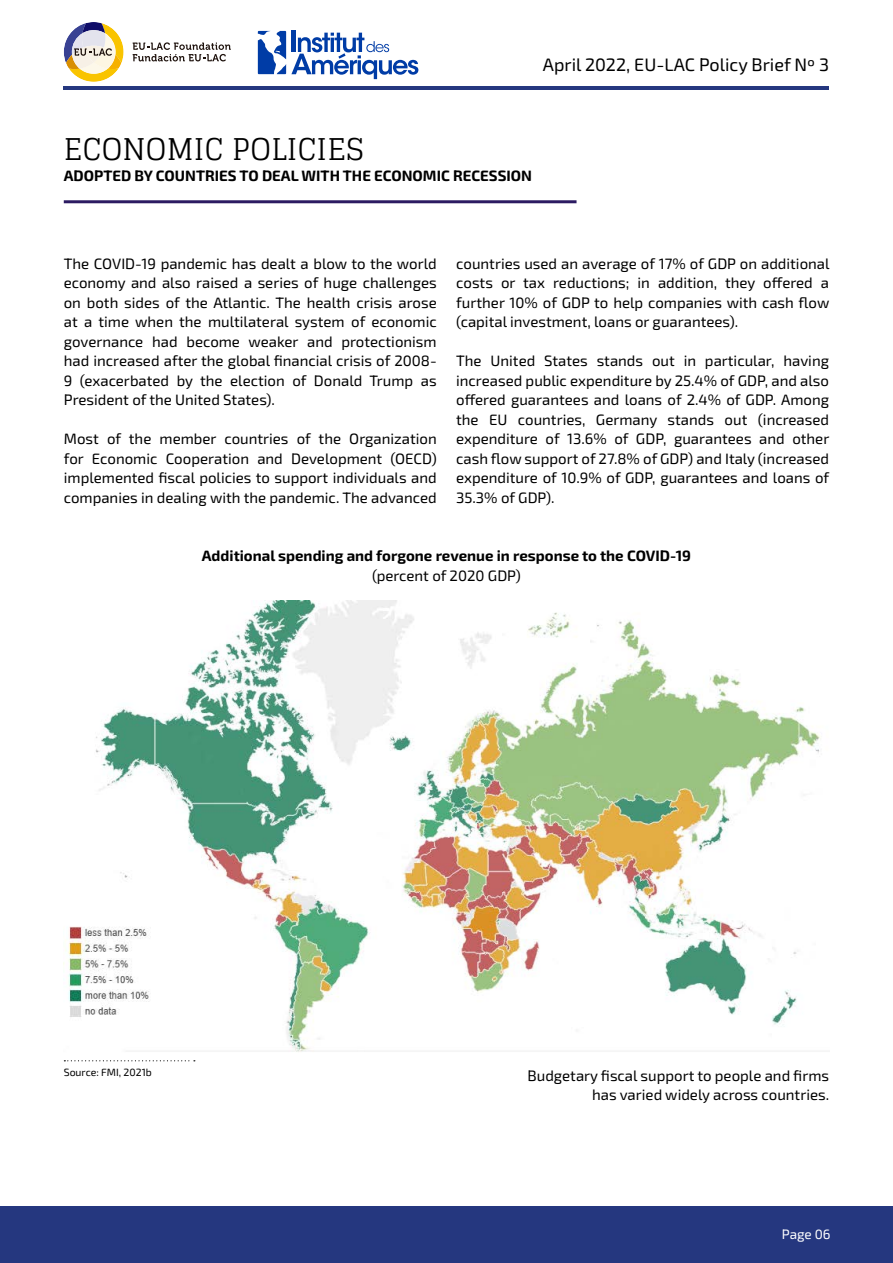
<style>
.page{position:relative;width:893px;height:1263px;background:#fff}
.page>*{position:absolute;margin:0;border:0;box-sizing:border-box;transform-origin:0 0}
.t1{font:30px "Glegoo";letter-spacing:.01em;color:#000}
.t2{font:18px "Exo 2";color:#000}
.t3{font:15px/19.5px "Exo 2";color:#000;text-align:justify}
.t4{font:700 15px "Exo 2";color:#000}
.t5{font:13.5px "Exo 2";color:#fff}
.t6{font:10.5px "Exo 2";color:#000}
</style>
<div class="page">
<div style="left:0;top:1207px;width:893px;height:56px;background:#25377f"></div>
<hr style="left:64px;top:86px;width:765px;height:3px;background:#25377f">
<svg style="left:133px;top:42px;width:98px;height:19px"></svg>
<svg style="left:64px;top:22px;width:60px;height:60px"></svg>
<svg style="left:258px;top:31px;width:160px;height:48px"></svg>
<img style="left:65px;top:601px;width:756px;height:451px">
<svg style="left:64px;top:1060px;width:131px;height:1px"></svg>
<hr style="left:64px;top:200px;width:512px;height:3px;background:#2c1b62">
<p class="t2" style="left:543px;top:52px;width:288px">April 2022, EU-LAC Policy Brief Nº 3</p>
<h1 class="t1" style="left:64px;top:132px;width:301px">ECONOMIC POLICIES</h1>
<p class="t4" style="left:64px;top:165px;width:470px">ADOPTED BY COUNTRIES TO DEAL WITH THE ECONOMIC RECESSION</p>
<p class="t3" style="left:64px;top:253px;width:375px">The COVID-19 pandemic has dealt a blow to the world economy and also raised a series of huge challenges on both sides of the Atlantic. The health crisis arose at a time when the multilateral system of economic governance had become weaker and protectionism had increased after the global financial crisis of 2008- 9 (exacerbated by the election of Donald Trump as President of the United States).</p>
<p class="t3" style="left:64px;top:428px;width:374px">Most of the member countries of the Organization for Economic Cooperation and Development (OECD) implemented fiscal policies to support individuals and companies in dealing with the pandemic. The advanced</p>
<p class="t3" style="left:456px;top:253px;width:375px">countries used an average of 17% of GDP on additional costs or tax reductions; in addition, they offered a further 10% of GDP to help companies with cash flow (capital investment, loans or guarantees).</p>
<p class="t3" style="left:456px;top:350px;width:375px">The United States stands out in particular, having increased public expenditure by 25.4% of GDP, and also offered guarantees and loans of 2.4% of GDP. Among the EU countries, Germany stands out (increased expenditure of 13.6% of GDP, guarantees and other cash flow support of 27.8% of GDP) and Italy (increased expenditure of 10.9% of GDP, guarantees and loans of 35.3% of GDP).</p>
<p class="t4" style="left:202px;top:545px;width:491px">Additional spending and forgone revenue in response to the COVID-19</p>
<p class="t3" style="left:372px;top:565px;width:150px">(percent of 2020 GDP)</p>
<p class="t6" style="left:64px;top:1065px;width:90px">Source: FMI, 2021b</p>
<p class="t3" style="left:527px;top:1065px;width:303px;text-align:right">Budgetary fiscal support to people and firms has varied widely across countries.</p>
<p class="t5" style="left:782px;top:1225px;width:50px">Page 06</p>
</div>
